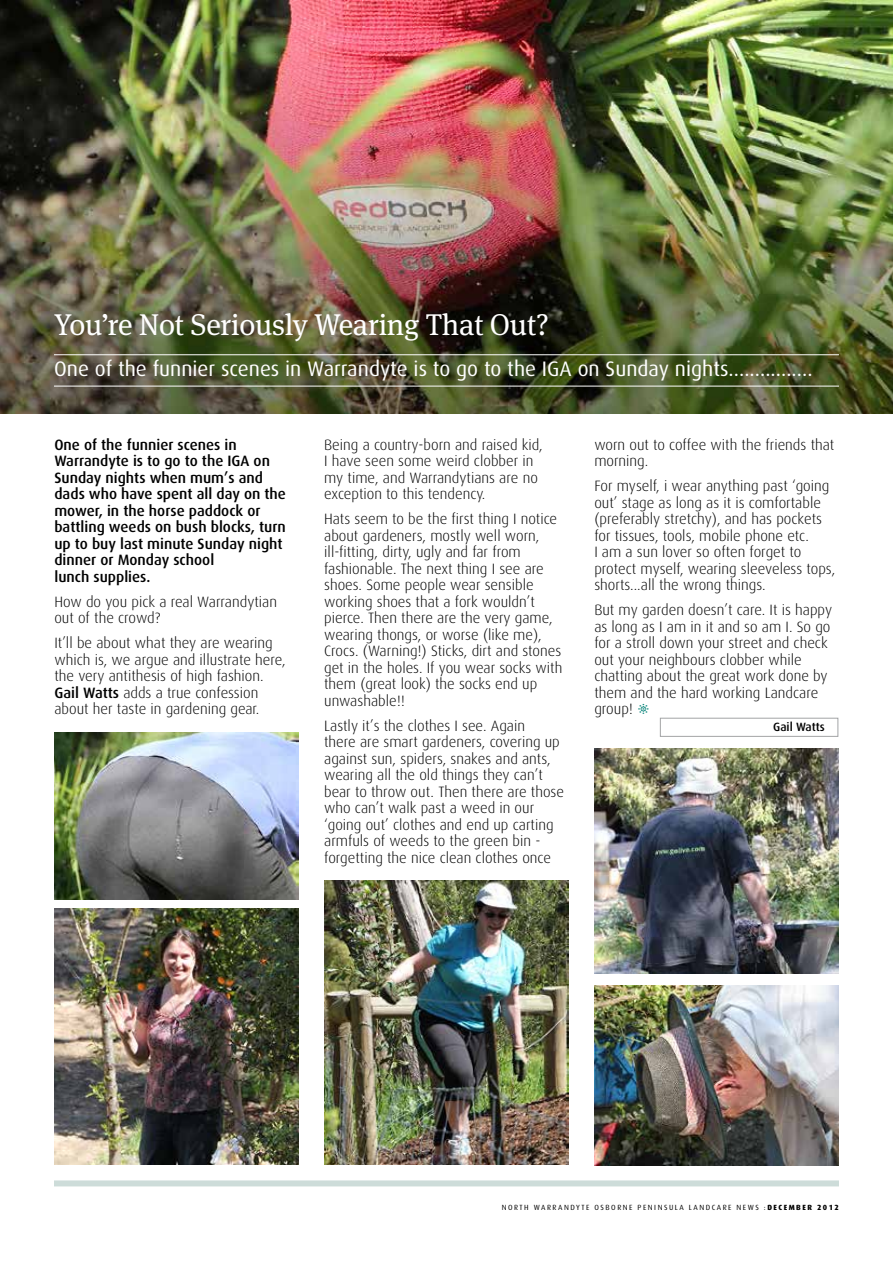
<style>
.page{position:relative;width:893px;height:1263px;background:#fff}
.page>*{position:absolute;margin:0;border:0;box-sizing:border-box;transform-origin:0 0}
.t1{font:30px "Meta Serif";letter-spacing:-.01em;color:#fff}
.t2{font:21px "Dax";color:#fff}
.t3{font:300 15px/16.5px "Dax";color:#000}
.t4{font:500 15px/16.5px "Dax";color:#000}
.t5{font:500 12px "Dax";color:#000}
.t6{font:7.5px "Dax";letter-spacing:.2em;color:#000}
.s1{font-weight:500}
.s2{font-weight:800}
</style>
<div class="page">
<img style="left:0;top:0;width:893px;height:413px">
<img style="left:54px;top:732px;width:245px;height:167px">
<img style="left:594px;top:748px;width:245px;height:226px">
<img style="left:594px;top:985px;width:245px;height:180px">
<img style="left:324px;top:880px;width:245px;height:284px">
<img style="left:54px;top:908px;width:245px;height:256px">
<hr style="left:54px;top:354px;width:785px;height:1px;background:#fff">
<hr style="left:54px;top:386px;width:785px;height:1px;background:#fff">
<div style="left:54px;top:1180px;width:785px;height:6px;background:#cddcd9"></div>
<div style="left:660px;top:718px;width:178px;height:18px;border:1px solid #a3a4a6"></div>
<h1 class="t1" style="left:54px;top:299px;width:497px">You’re Not Seriously Wearing That Out?</h1>
<h2 class="t2" style="left:54px;top:357px;width:760px">One of the funnier scenes in Warrandyte is to go to the IGA on Sunday nights................</h2>
<p class="t4" style="left:54px;top:436px;width:233px">One of the funnier scenes in<br>Warrandyte is to go to the IGA on<br>Sunday nights when mum’s and dads who have spent all day on the mower, in the horse paddock or battling weeds on bush blocks, turn up to buy last minute Sunday night dinner or Monday school<br>lunch supplies.</p>
<p class="t3" style="left:54px;top:593px;width:224px">How do you pick a real Warrandytian out of the crowd?</p>
<p class="t3" style="left:54px;top:635px;width:233px">It’ll be about what they are wearing which is, we argue and illustrate here, the very antithesis of high fashion.<br><span class="s1">Gail Watts</span> adds a true confession about her taste in gardening gear.</p>
<p class="t3" style="left:324px;top:436px;width:220px">Being a country-born and raised kid,<br>I have seen some weird clobber in my time, and Warrandytians are no exception to this tendency.</p>
<p class="t3" style="left:324px;top:511px;width:240px">Hats seem to be the first thing I notice about gardeners, mostly well worn, ill-fitting, dirty, ugly and far from fashionable. The next thing I see are shoes. Some people wear sensible working shoes that a fork wouldn’t pierce. Then there are the very game, wearing thongs, or worse (like me), Crocs. (Warning!) Sticks, dirt and stones get in the holes. If you wear socks with them (great look) the socks end up unwashable!!</p>
<p class="t3" style="left:324px;top:717px;width:241px">Lastly it’s the clothes I see. Again<br>there are smart gardeners, covering up against sun, spiders, snakes and ants, wearing all the old things they can’t bear to throw out. Then there are those who can’t walk past a weed in our ‘going out’ clothes and end up carting armfuls of weeds to the green bin - forgetting the nice clean clothes once</p>
<p class="t3" style="left:594px;top:436px;width:242px">worn out to coffee with the friends that morning.</p>
<p class="t3" style="left:594px;top:478px;width:242px">For myself, i wear anything past ‘going out’ stage as long as it is comfortable (preferably stretchy), and has pockets for tissues, tools, mobile phone etc.<br>I am a sun lover so often forget to protect myself, wearing sleeveless tops, shorts...all the wrong things.</p>
<p class="t3" style="left:594px;top:602px;width:239px">But my garden doesn’t care. It is happy as long as I am in it and so am I. So go for a stroll down your street and check out your neighbours clobber while chatting about the great work done by them and the hard working Landcare group!</p>
<p class="t5" style="left:773px;top:720px;width:53px">Gail Watts</p>
<p class="t6" style="left:502px;top:1203px;width:339px">NORTH WARRANDYTE OSBORNE PENINSULA LANDCARE NEWS :<span class="s2">DECEMBER 2012</span></p>
</div>
